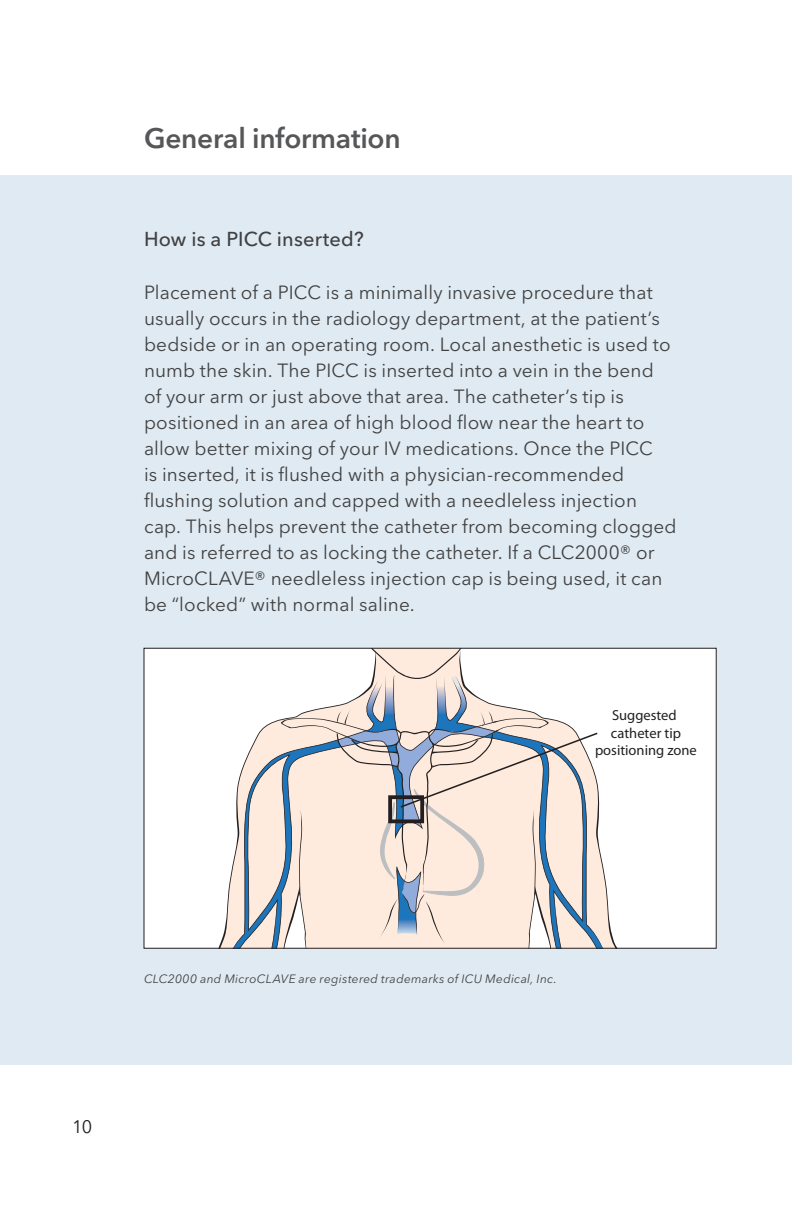
<style>
.page{position:relative;width:792px;height:1224px;background:#fff}
.page>*{position:absolute;margin:0;border:0;box-sizing:border-box;transform-origin:0 0}
.t1{font:600 28px "Avenir Next LT Pro";letter-spacing:-.01em;color:#565759}
.t2{font:500 20px "Avenir Next LT Pro";letter-spacing:.005em;color:#414142}
.t3{font:19px/26px "Avenir Next LT Pro";letter-spacing:.01em;color:#414142}
.t4{font:18px "Avenir Next LT Pro";color:#231f20}
.t5{font:14.6px/17.4px "Myriad Pro";color:#231f20;text-align:center}
.t6{font:italic 12px "Avenir Next LT Pro";letter-spacing:.025em;color:#414142}
</style>
<div class="page">
<div style="left:0;top:175px;width:792px;height:889px;background:#dfeaf2"></div>
<div style="left:144px;top:648px;width:572px;height:300px;background:#fff"></div>
<svg style="left:224px;top:650px;width:386px;height:296px"></svg>
<div style="left:144px;top:648px;width:572px;height:300px;border:1px solid #231f20"></div>
<h1 class="t1" style="left:144px;top:121px;width:258px">General information</h1>
<p class="t2" style="left:144px;top:227px;width:221px">How is a PICC inserted?</p>
<p class="t3" style="left:144px;top:280px;width:534px">Placement of a PICC is a minimally invasive procedure that usually occurs in the radiology department, at the patient’s bedside or in an operating room. Local anesthetic is used to numb the skin. The PICC is inserted into a vein in the bend<br>of your arm or just above that area. The catheter’s tip is positioned in an area of high blood flow near the heart to allow better mixing of your IV medications. Once the PICC<br>is inserted, it is flushed with a physician-recommended flushing solution and capped with a needleless injection cap. This helps prevent the catheter from becoming clogged and is referred to as locking the catheter. If a CLC2000® or MicroCLAVE® needleless injection cap is being used, it can be “locked” with normal saline.</p>
<p class="t5" style="left:595px;top:706px;width:103px">Suggested catheter tip positioning zone</p>
<p class="t6" style="left:144px;top:971px;width:414px">CLC2000 and MicroCLAVE are registered trademarks of ICU Medical, Inc.</p>
<p class="t4" style="left:72px;top:1116px;width:22px">10</p>
</div>
